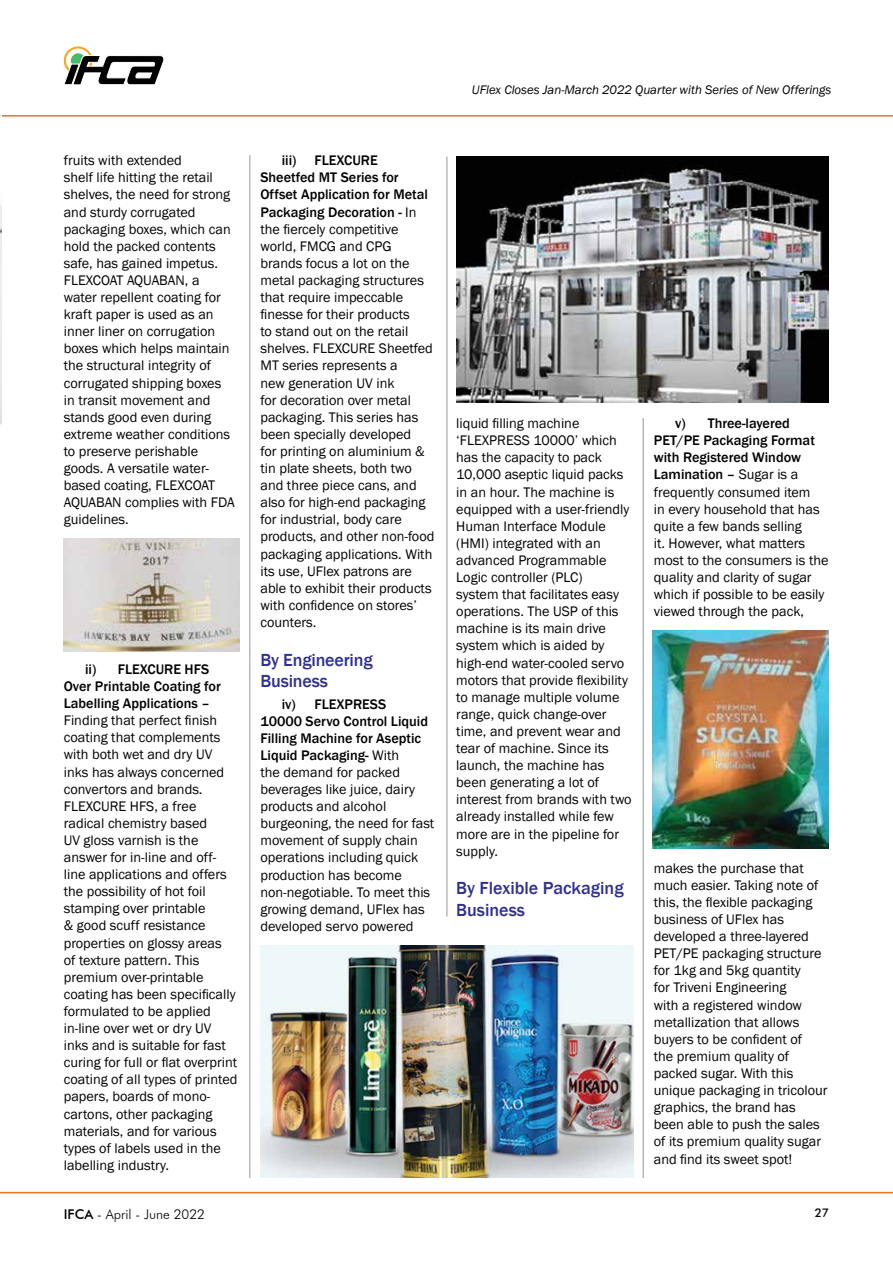
<style>
.page{position:relative;width:893px;height:1263px;background:#fff}
.page>*{position:absolute;margin:0;border:0;box-sizing:border-box;transform-origin:0 0}
.t1{font:500 18px/21.6px "Franklin Gothic";letter-spacing:-.005em;color:#2e3092}
.t2{font:14.25px/17.1px "Franklin Gothic";color:#000}
.t3{font:500 14.25px/17.1px "Franklin Gothic";color:#000}
.t4{font:300 13.5px "Futura BT";color:#000}
.t5{font:italic 12.75px "Franklin Gothic";color:#000}
.t6{font:500 12px "Futura BT";color:#000}
.s1{font-weight:500}
</style>
<div class="page">
<hr style="left:2px;top:115px;width:891px;height:2px;background:#f36f21">
<hr style="left:0;top:1192px;width:893px;height:1px;background:#f36f21">
<svg style="left:63px;top:46px;width:101px;height:39px"></svg>
<img style="left:64px;top:539px;width:175px;height:112px">
<img style="left:260px;top:945px;width:373px;height:233px">
<img style="left:0;top:205px;width:2px;height:219px">
<img style="left:456px;top:157px;width:372px;height:245px">
<img style="left:653px;top:631px;width:175px;height:217px">
<hr style="left:250px;top:155px;width:1px;height:1023px;background:#939598">
<hr style="left:447px;top:157px;width:1px;height:759px;background:#939598">
<hr style="left:643px;top:418px;width:1px;height:760px;background:#939598">
<p class="t5" style="left:472px;top:82px;width:361px">UFlex Closes Jan-March 2022 Quarter with Series of New Offerings</p>
<p class="t2" style="left:64px;top:152px;width:172px">fruits with extended<br>shelf life hitting the retail shelves, the need for strong and sturdy corrugated packaging boxes, which can hold the packed contents safe, has gained impetus.<br>FLEXCOAT AQUABAN, a water repellent coating for kraft paper is used as an inner liner on corrugation boxes which helps maintain the structural integrity of corrugated shipping boxes in transit movement and stands good even during extreme weather conditions to preserve perishable goods. A versatile water&shy;based coating, FLEXCOAT<br>AQUABAN complies with FDA guidelines.</p>
<p class="t3" style="left:64px;top:661px;width:158px;text-indent:21px">ii) FLEXCURE HFS<br>Over Printable Coating for<br>Labelling Applications –</p>
<p class="t2" style="left:64px;top:712px;width:175px">Finding that perfect finish coating that complements with both wet and dry UV inks has always concerned convertors and brands.<br>FLEXCURE HFS, a free radical chemistry based<br>UV gloss varnish is the answer for in-line and off&shy;line applications and offers the possibility of hot foil stamping over printable<br>&amp; good scuff resistance properties on glossy areas<br>of texture pattern. This premium over-printable coating has been specifically formulated to be applied in-line over wet or dry UV inks and is suitable for fast curing for full or flat overprint coating of all types of printed papers, boards of mono&shy;cartons, other packaging materials, and for various types of labels used in the labelling industry.</p>
<p class="t2" style="left:260px;top:152px;width:176px;text-indent:54px"><span class="s1">FLEXCURE<br>Sheetfed MT Series for<br>Offset Application for Metal<br>Packaging Decoration -</span> In the fiercely competitive world, FMCG and CPG brands focus a lot on the metal packaging structures that require impeccable finesse for their products<br>to stand out on the retail shelves. FLEXCURE Sheetfed<br>MT series represents a<br>new generation UV ink<br>for decoration over metal packaging. This series has been specially developed<br>for printing on aluminium &amp; tin plate sheets, both two and three piece cans, and also for high-end packaging for industrial, body care products, and other non-food packaging applications. With its use, UFlex patrons are able to exhibit their products with confidence on stores’ counters.</p>
<p class="t1" style="left:260px;top:649px;width:114px">By Engineering<br>Business</p>
<p class="t2" style="left:260px;top:695px;width:175px;text-indent:21px"><span class="s1">iv) FLEXPRESS<br>10000 Servo Control Liquid<br>Filling Machine for Aseptic<br>Liquid Packaging-</span> With<br>the demand for packed beverages like juice, dairy products and alcohol burgeoning, the need for fast movement of supply chain operations including quick production has become non-negotiable. To meet this growing demand, UFlex has developed servo powered</p>
<p class="t3" style="left:282px;top:152px;width:16px">iii)</p>
<p class="t2" style="left:456px;top:415px;width:177px">liquid filling machine ‘FLEXPRESS 10000’ which has the capacity to pack<br>10,000 aseptic liquid packs in an hour. The machine is equipped with a user-friendly<br>Human Interface Module (HMI) integrated with an advanced Programmable<br>Logic controller (PLC)<br>system that facilitates easy operations. The USP of this machine is its main drive system which is aided by high-end water-cooled servo motors that provide flexibility to manage multiple volume range, quick change-over time, and prevent wear and tear of machine. Since its launch, the machine has been generating a lot of interest from brands with two already installed while few more are in the pipeline for supply.</p>
<p class="t1" style="left:456px;top:878px;width:169px">By Flexible Packaging<br>Business</p>
<p class="t2" style="left:654px;top:415px;width:176px;text-indent:21px"><span class="s1">v) Three-layered<br>PET/PE Packaging Format with Registered Window<br>Lamination –</span> Sugar is a frequently consumed item<br>in every household that has quite a few bands selling<br>it. However, what matters most to the consumers is the quality and clarity of sugar which if possible to be easily viewed through the pack,</p>
<p class="t2" style="left:654px;top:860px;width:175px">makes the purchase that much easier. Taking note of this, the flexible packaging business of UFlex has developed a three-layered<br>PET/PE packaging structure for 1kg and 5kg quantity<br>for Triveni Engineering<br>with a registered window metallization that allows buyers to be confident of<br>the premium quality of packed sugar. With this unique packaging in tricolour graphics, the brand has been able to push the sales of its premium quality sugar and find its sweet spot!</p>
<p class="t4" style="left:64px;top:1206px;width:143px"><span class="s1">IFCA</span> - April - June 2022</p>
<p class="t6" style="left:815px;top:1205px;width:16px">27</p>
</div>
